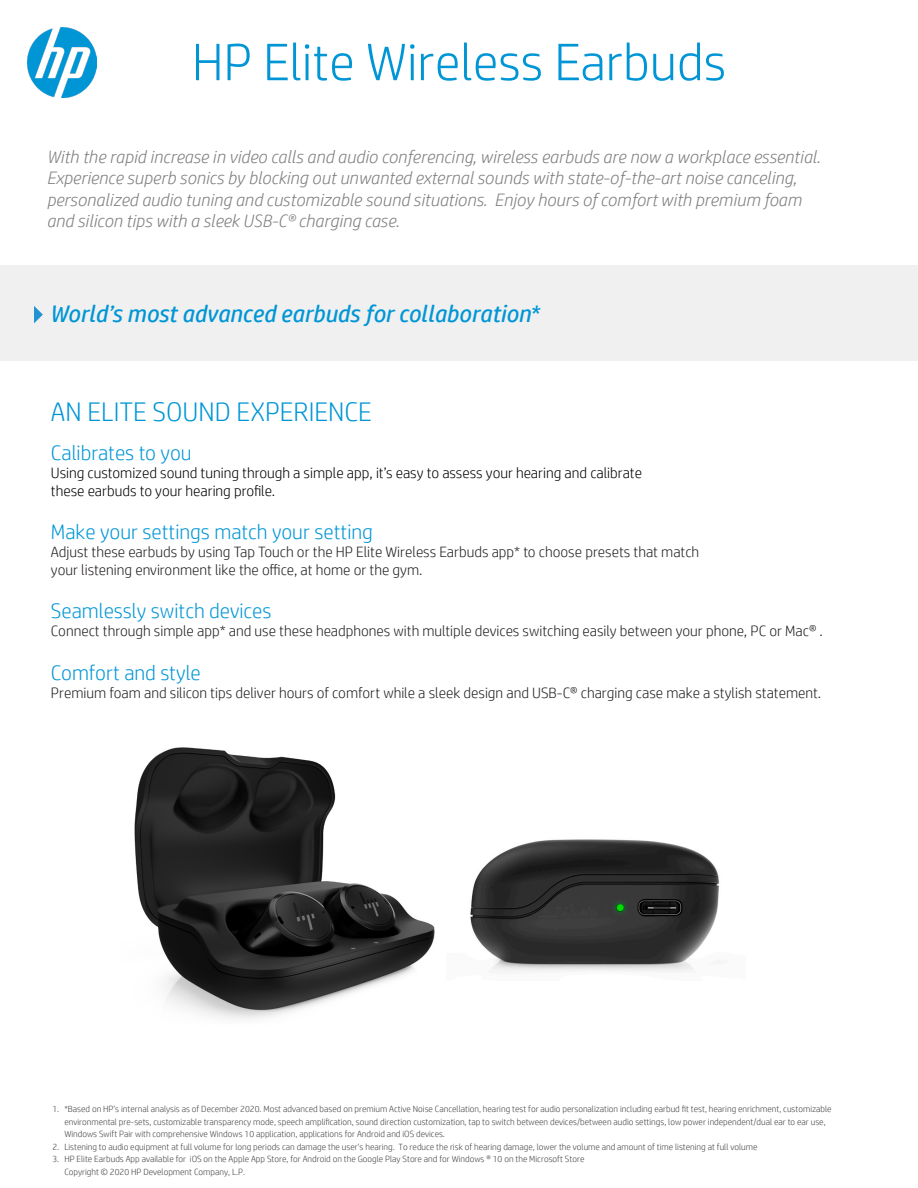
<style>
.page{position:relative;width:918px;height:1188px;background:#fff}
.page>*{position:absolute;margin:0;border:0;box-sizing:border-box;transform-origin:0 0}
.t1{font:300 52.5px "HP Simplified";color:#0096d6}
.t2{font:300 27px "HP Simplified";color:#0096d6}
.t3{font:italic 24px "HP Simplified";color:#0096d6}
.t4{font:300 21px "HP Simplified";color:#0096d6}
.t5{font:italic 300 18px/21.6px "HP Simplified";color:#7e7e7e}
.t6{font:300 15px "HP Simplified";color:#231f20}
.t7{font:300 15px "HP Simplified";color:#000}
.t8{font:300 9px/12.6px "HP Simplified";color:#424242}
</style>
<div class="page">
<div style="left:1px;top:265px;width:917px;height:96px;background:#f0f0f0"></div>
<img style="left:27px;top:28px;width:70px;height:70px">
<svg style="left:34px;top:306px;width:9px;height:17px"></svg>
<img style="left:134px;top:747px;width:301px;height:272px">
<img style="left:470px;top:839px;width:250px;height:132px">
<p class="t1" style="left:192px;top:33px;width:536px">HP Elite Wireless Earbuds</p>
<p class="t5" style="left:47px;top:145px;width:775px">With the rapid increase in video calls and audio conferencing, wireless earbuds are now a workplace essential.<br>Experience superb sonics by blocking out unwanted external sounds with state-of-the-art noise canceling, personalized audio tuning and customizable sound situations. Enjoy hours of comfort with premium foam and silicon tips with a sleek USB-C® charging case.</p>
<p class="t3" style="left:49px;top:300px;width:491px">World’s most advanced earbuds for collaboration*</p>
<p class="t2" style="left:51px;top:396px;width:322px">AN ELITE SOUND EXPERIENCE</p>
<p class="t4" style="left:51px;top:441px;width:142px">Calibrates to you</p>
<p class="t7" style="left:51px;top:464px;width:593px">Using customized sound tuning through a simple app, it’s easy to assess your hearing and calibrate</p>
<p class="t7" style="left:51px;top:482px;width:226px">these earbuds to your hearing profile.</p>
<p class="t4" style="left:51px;top:520px;width:324px">Make your settings match your setting</p>
<p class="t6" style="left:51px;top:544px;width:650px">Adjust these earbuds by using Tap Touch or the HP Elite Wireless Earbuds app* to choose presets that match</p>
<p class="t6" style="left:51px;top:562px;width:373px">your listening environment like the office, at home or the gym.</p>
<p class="t4" style="left:51px;top:599px;width:222px">Seamlessly switch devices</p>
<p class="t6" style="left:51px;top:623px;width:774px">Connect through simple app* and use these headphones with multiple devices switching easily between your phone, PC or Mac® .</p>
<p class="t4" style="left:51px;top:660px;width:151px">Comfort and style</p>
<p class="t6" style="left:51px;top:684px;width:772px">Premium foam and silicon tips deliver hours of comfort while a sleek design and USB-C® charging case make a stylish statement.</p>
<p class="t8" style="left:64px;top:1102px;width:769px;text-indent:-12px">1. *Based on HP’s internal analysis as of December 2020. Most advanced based on premium Active Noise Cancellation, hearing test for audio personalization including earbud fit test, hearing enrichment, customizable environmental pre-sets, customizable transparency mode, speech amplification, sound direction customization, tap to switch between devices/between audio settings, low power independent/dual ear to ear use,<br>Windows Swift Pair with comprehensive Windows 10 application, applications for Android and iOS devices.</p>
<p class="t8" style="left:52px;top:1140px;width:707px">2. Listening to audio equipment at full volume for long periods can damage the user’s hearing. To reduce the risk of hearing damage, lower the volume and amount of time listening at full volume</p>
<p class="t8" style="left:64px;top:1153px;width:522px;text-indent:-12px">3. HP Elite Earbuds App available for iOS on the Apple App Store, for Android on the Google Play Store and for Windows ® 10 on the Microsoft Store<br>Copyright © 2020 HP Development Company, L.P.</p>
</div>
